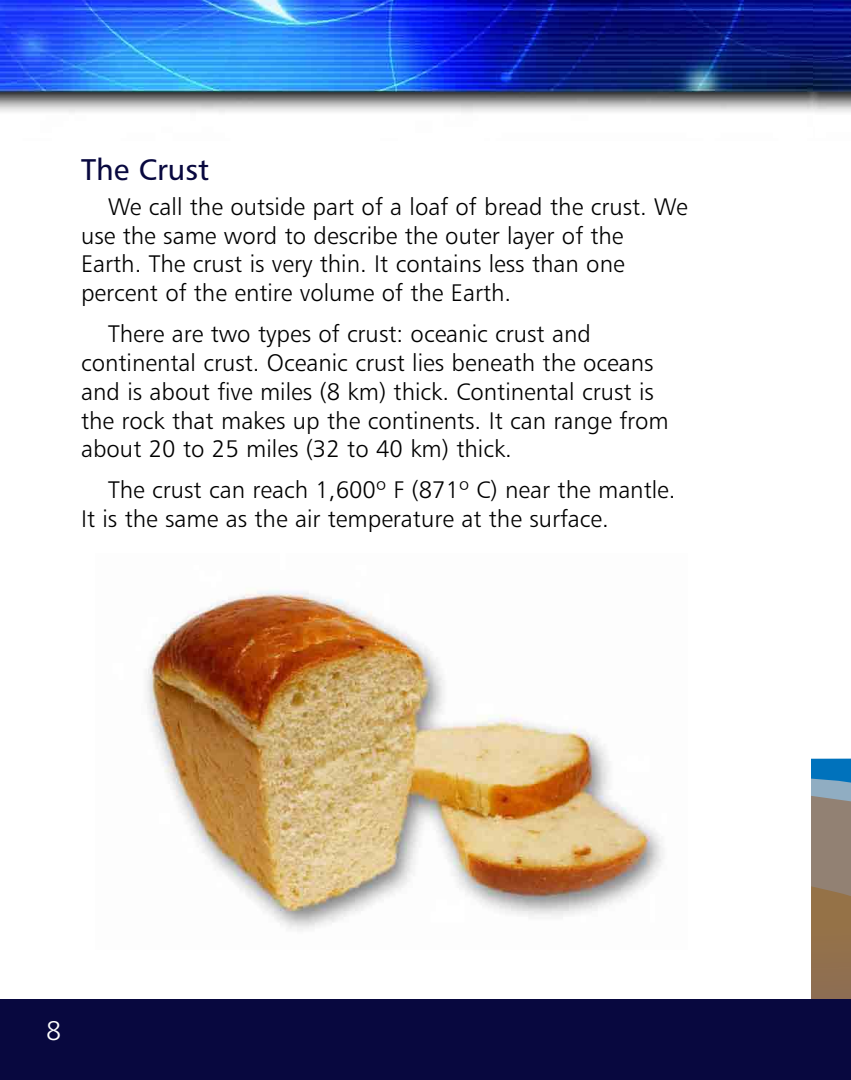
<style>
.page{position:relative;width:851px;height:1080px;background:#fff}
.page>*{position:absolute;margin:0;border:0;box-sizing:border-box;transform-origin:0 0}
.t1{font:30px "Humanist 777 BT Roman B";color:#08083f}
.t2{font:27px "Humanist 777 BT Light B";color:#fff}
.t3{font:24px/28.8px "Humanist 777 BT Light B";color:#000}
</style>
<div class="page">
<svg style="left:811px;top:758px;width:39px;height:242px;background:#847b6d"></svg>
<div style="left:0;top:1000px;width:850px;height:80px;background:#08083f"></div>
<img style="left:812px;top:0;width:38px;height:112px">
<img style="left:0;top:0;width:812px;height:113px">
<img style="left:147px;top:590px;width:517px;height:341px">
<p class="t1" style="left:81px;top:158px;width:129px">The Crust</p>
<p class="t3" style="left:81px;top:194px;width:608px;text-indent:27px">We call the outside part of a loaf of bread the crust. We use the same word to describe the outer layer of the Earth. The crust is very thin. It contains less than one percent of the entire volume of the Earth.</p>
<p class="t3" style="left:81px;top:321px;width:589px;text-indent:27px">There are two types of crust: oceanic crust and continental crust. Oceanic crust lies beneath the oceans and is about five miles (8 km) thick. Continental crust is the rock that makes up the continents. It can range from about 20 to 25 miles (32 to 40 km) thick.</p>
<p class="t3" style="left:81px;top:477px;width:596px;text-indent:27px">The crust can reach 1,600º F (871º C) near the mantle.<br>It is the same as the air temperature at the surface.</p>
<p class="t2" style="left:46px;top:1020px;width:17px">8</p>
</div>
